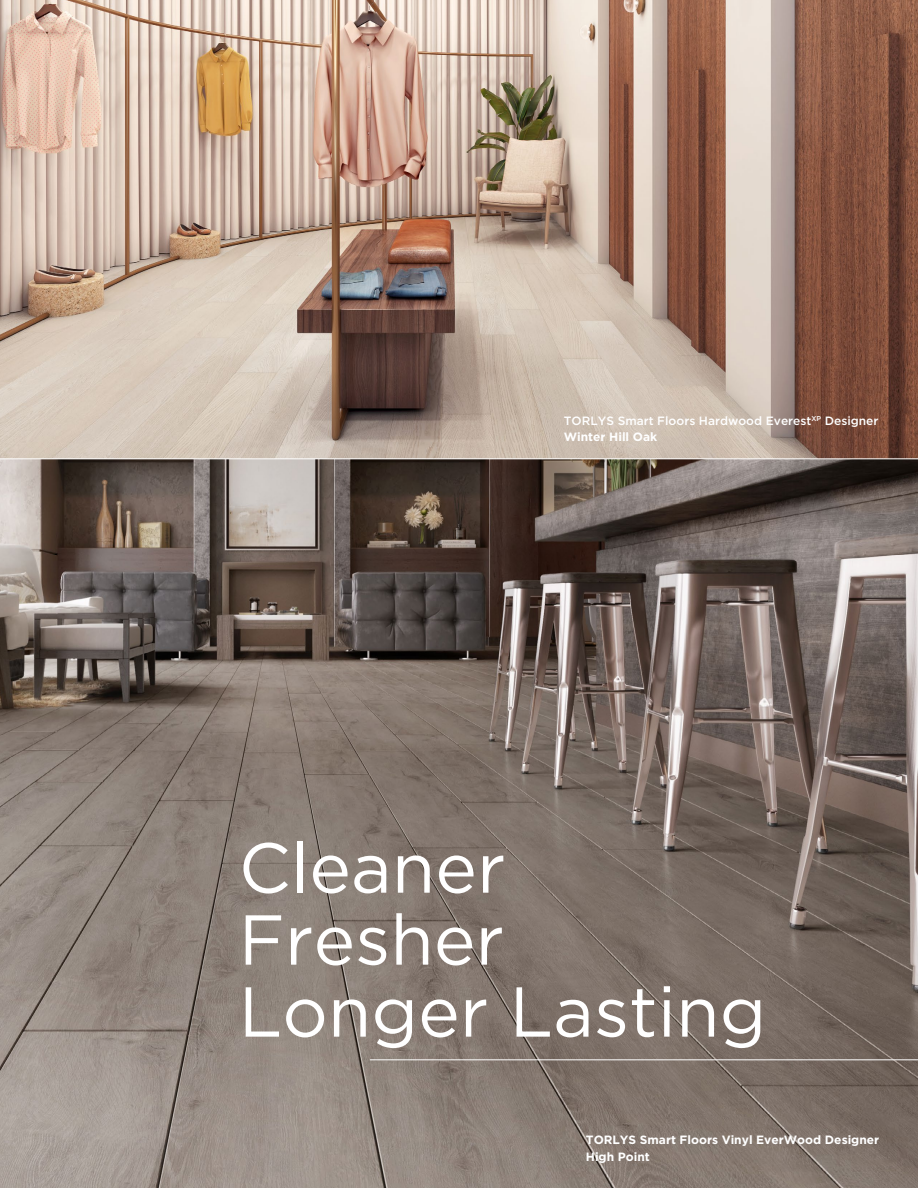
<style>
.page{position:relative;width:918px;height:1188px;background:#fff}
.page>*{position:absolute;margin:0;border:0;box-sizing:border-box;transform-origin:0 0}
.t1{font:70.5px/72px "Gotham HTF";color:#fff}
.t2{font:500 12px/16.5px "Gotham HTF";color:#fff}
.t3{font:700 12px/16.5px "Gotham HTF";color:#fff}
.s1{font-weight:700}
</style>
<div class="page">
<img style="left:0;top:0;width:918px;height:1188px">
<hr style="left:370px;top:1060px;width:548px;height:1px;background:#fff">
<hr style="left:0;top:458px;width:918px;height:1px;background:#fff">
<p class="t2" style="left:564px;top:412px;width:316px">TORLYS Smart Floors Hardwood Everest<sup>XP</sup> Designer<br><span class="s1">Winter Hill Oak</span></p>
<h1 class="t1" style="left:239px;top:831px;width:529px">Cleaner<br>Fresher<br>Longer Lasting</h1>
<p class="t3" style="left:586px;top:1131px;width:295px">TORLYS Smart Floors Vinyl EverWood Designer<br>High Point</p>
</div>
